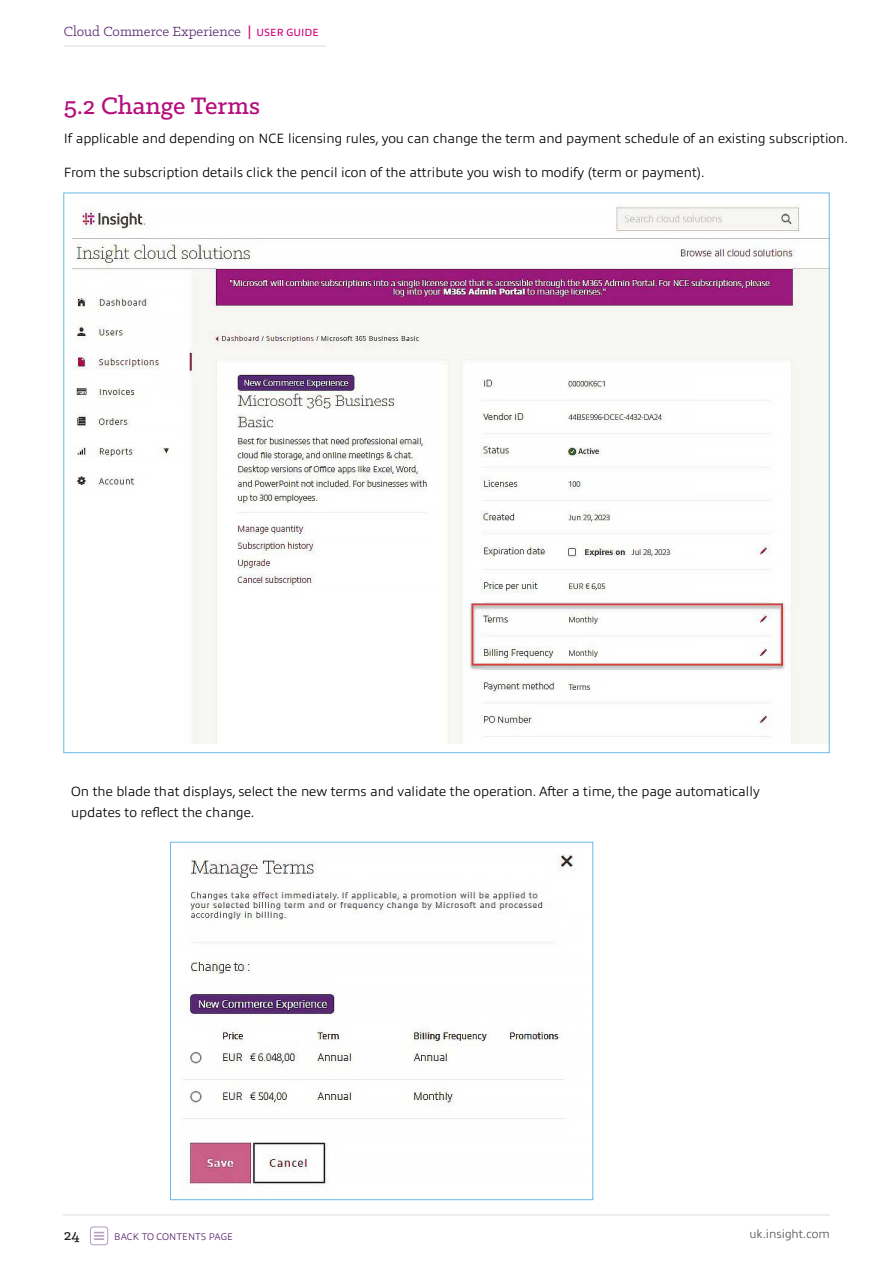
<style>
.page{position:relative;width:893px;height:1263px;background:#fff}
.page>*{position:absolute;margin:0;border:0;box-sizing:border-box;transform-origin:0 0}
.t1{font:500 27px "Klinic Slab";color:#b50e7c}
.t2{font:500 16.5px "Klinic Slab";color:#222}
.t3{font:15px "Klinic Slab";color:#58256b}
.t4{font:300 13.5px/21px "Allumi Pro";color:#000}
.t5{font:300 12px "Allumi Pro";color:#575756}
.t6{font:300 9.75px "Allumi Pro";color:#58256b}
.s1{font-weight:500;color:#d4007f}
.s2{font-family:"Allumi Pro";font-size:10.5px;color:#d4007f}
</style>
<div class="page">
<hr style="left:64px;top:1214px;width:766px;height:2px;background:#efecea">
<svg style="left:94px;top:1232px;width:10px;height:8px"></svg>
<div style="left:90px;top:1226px;width:18px;height:19px;border:1px solid #b59dbe;border-radius:3px"></div>
<hr style="left:64px;top:45px;width:262px;height:2px;background:#efecea">
<img style="left:73px;top:205px;width:754px;height:538px">
<img style="left:183px;top:854px;width:392px;height:330px">
<div style="left:170px;top:842px;width:423px;height:358px;border:1px solid #67b9e8"></div>
<p class="t3" style="left:64px;top:22px;width:257px">Cloud Commerce Experience <span class="s1">|</span> <span class="s2">USER GUIDE</span></p>
<h1 class="t1" style="left:64px;top:88px;width:198px">5.2 Change Terms</h1>
<p class="t4" style="left:64px;top:127px;width:786px">If applicable and depending on NCE licensing rules, you can change the term and payment schedule of an existing subscription.</p>
<p class="t4" style="left:64px;top:161px;width:642px">From the subscription details click the pencil icon of the attribute you wish to modify (term or payment).</p>
<p class="t4" style="left:71px;top:779px;width:690px">On the blade that displays, select the new terms and validate the operation. After a time, the page automatically updates to reflect the change.</p>
<p class="t2" style="left:64px;top:1224px;width:17px">24</p>
<p class="t6" style="left:114px;top:1229px;width:120px">BACK TO CONTENTS PAGE</p>
<p class="t5" style="left:749px;top:1225px;width:82px">uk.insight.com</p>
</div>
